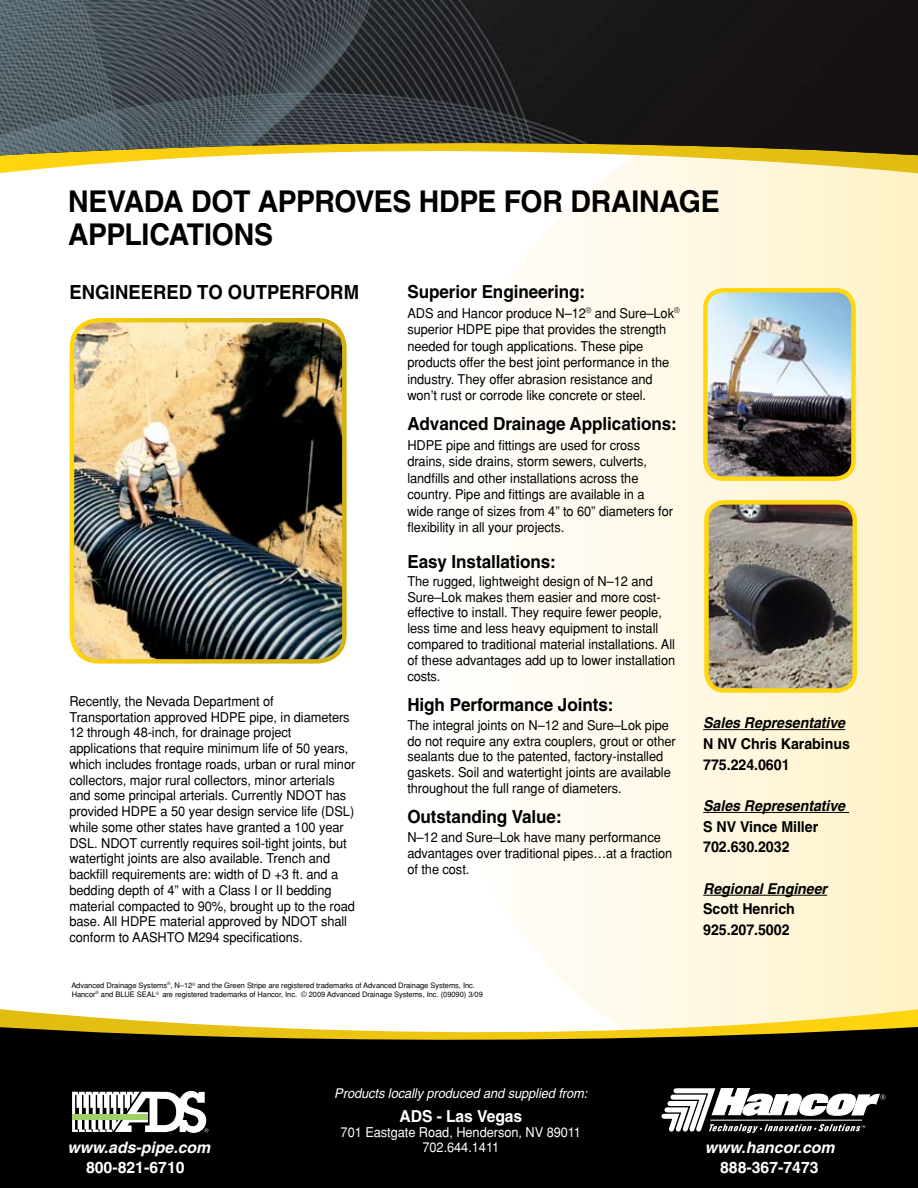
<style>
.page{position:relative;width:918px;height:1188px;background:#fff}
.page>*{position:absolute;margin:0;border:0;box-sizing:border-box;transform-origin:0 0}
.t1{font:700 30px "Helvetica";letter-spacing:-.01em;color:#000;scale:.95 1}
.t2{font:700 19.5px "Helvetica";color:#000;scale:.95 1}
.t3{font:700 18px "Helvetica";letter-spacing:-.005em;color:#000;scale:.95 1}
.t4{font:700 16.5px "Helvetica";letter-spacing:-.005em;color:#fff;scale:.95 1}
.t5{font:italic 700 15.9px "Helvetica";color:#fff}
.t6{font:700 15.9px "Helvetica";color:#fff}
.t7{font:700 15px/20.7px "Helvetica";letter-spacing:-.005em;color:#000;scale:.95 1}
.t8{font:italic 700 15px "Helvetica";letter-spacing:-.005em;color:#000;scale:.95 1}
.t9{font:13.5px/15.8px "Helvetica";letter-spacing:-.005em;color:#000;scale:.95 1}
.t10{font:13.5px/15px "Helvetica";letter-spacing:-.005em;color:#fff;text-align:center;scale:.95 1}
.t11{font:italic 13.5px "Helvetica";letter-spacing:-.005em;color:#fff;scale:.95 1}
.t12{font:7.5px/9px "Helvetica";letter-spacing:-.005em;color:#000}
</style>
<div class="page">
<svg style="left:544px;top:175px;width:374px;height:833px"></svg>
<svg style="left:0;top:156px;width:918px;height:19px"></svg>
<svg style="left:0;top:1008px;width:918px;height:18px"></svg>
<div style="left:0;top:1026px;width:918px;height:162px;background:#000"></div>
<svg style="left:661px;top:1088px;width:224px;height:45px"></svg>
<svg style="left:72px;top:1091px;width:136px;height:42px"></svg>
<img style="left:0;top:0;width:918px;height:156px">
<img style="left:705px;top:290px;width:148px;height:189px;border-radius:18px">
<div style="left:703px;top:288px;width:153px;height:193px;border:4px solid #ffd610;border-radius:18px"></div>
<img style="left:72px;top:320px;width:272px;height:341px;border-radius:27px">
<div style="left:70px;top:318px;width:277px;height:346px;border:4px solid #fff;border-radius:27px"></div>
<hr style="left:703px;top:729px;width:142px;height:1px;background:#000">
<hr style="left:703px;top:812px;width:146px;height:1px;background:#000">
<hr style="left:703px;top:895px;width:124px;height:1px;background:#000">
<img style="left:706px;top:502px;width:149px;height:186px">
<div style="left:704px;top:500px;width:153px;height:193px;border:4px solid #ffd610;border-radius:18px"></div>
<h1 class="t1" style="left:68px;top:184px;width:42px">Nevada</h1>
<h1 class="t1" style="left:191px;top:184px;width:91px">DOT app</h1>
<h1 class="t1" style="left:314px;top:184px;width:42px">roves</h1>
<h1 class="t1" style="left:419px;top:184px;width:222px">HDPE FOR draina</h1>
<h1 class="t1" style="left:679px;top:184px;width:41px">ge</h1>
<h1 class="t1" style="left:68px;top:217px;width:217px">APPLICATIONS</h1>
<h2 class="t2" style="left:69px;top:280px;width:55px">Enginee</h2>
<h2 class="t2" style="left:153px;top:280px;width:218px">red to Outperform</h2>
<h3 class="t3" style="left:407px;top:281px;width:189px">Superior Engineering:</h3>
<p class="t9" style="left:407px;top:305px;width:288px;line-height:16.5px">ADS and Hancor produce N–12<sup>®</sup> and Sure–Lok<sup>® </sup>superior HDPE pipe that provides the strength needed for tough applications. These pipe products offer the best joint performance in the industry. They offer abrasion resistance and won’t rust or corrode like concrete or steel.</p>
<h3 class="t3" style="left:407px;top:413px;width:285px">Advanced Drainage Applications:</h3>
<p class="t9" style="left:407px;top:437px;width:281px;line-height:16.5px">HDPE pipe and fittings are used for cross drains, side drains, storm sewers, culverts, landfills and other installations across the country. Pipe and fittings are available in a wide range of sizes from 4” to 60” diameters for flexibility in all your projects.</p>
<h3 class="t3" style="left:407px;top:550px;width:158px">Easy Installations:</h3>
<p class="t9" style="left:407px;top:573px;width:283px">The rugged, lightweight design of N–12 and Sure–Lok makes them easier and more cost&shy;effective to install. They require fewer people, less time and less heavy equipment to install compared to traditional material installations. All of these advantages add up to lower installation costs.</p>
<h3 class="t3" style="left:407px;top:694px;width:218px">High Performance Joints:</h3>
<p class="t9" style="left:407px;top:717px;width:284px">The integral joints on N–12 and Sure–Lok pipe do not require any extra couplers, grout or other sealants due to the patented, factory-installed gaskets. Soil and watertight joints are available throughout the full range of diameters.</p>
<h3 class="t3" style="left:407px;top:805px;width:164px">Outstanding Value:</h3>
<p class="t9" style="left:407px;top:829px;width:281px">N–12 and Sure–Lok have many performance advantages over traditional pipes…at a fraction of the cost.</p>
<p class="t9" style="left:69px;top:693px;width:302px">Recently, the Nevada Department of Transportation approved HDPE pipe, in diameters 12 through 48-inch, for drainage project applications that require minimum life of 50 years, which includes frontage roads, urban or rural minor collectors, major rural collectors, minor arterials and some principal arterials. Currently NDOT has provided HDPE a 50 year design service life (DSL) while some other states have granted a 100 year DSL. NDOT currently requires soil-tight joints, but watertight joints are also available. Trench and backfill requirements are: width of D +3 ft. and a bedding depth of 4” with a Class I or II bedding material compacted to 90%, brought up to the road base. All HDPE material approved by NDOT shall conform to AASHTO M294 specifications.</p>
<p class="t8" style="left:703px;top:714px;width:151px">Sales Representative</p>
<p class="t7" style="left:703px;top:733px;width:156px">N NV Chris Karabinus<br>775.224.0601</p>
<p class="t8" style="left:703px;top:797px;width:151px">Sales Representative</p>
<p class="t7" style="left:703px;top:816px;width:123px">S NV Vince Miller<br>702.630.2032</p>
<p class="t8" style="left:703px;top:879px;width:132px">Regional Engineer</p>
<p class="t7" style="left:703px;top:899px;width:98px">Scott Henrich<br>925.207.5002</p>
<p class="t12" style="left:71px;top:981px;width:413px">Advanced Drainage Systems<sup>®</sup>, N–12<sup>®</sup> and the Green Stripe are registered trademarks of Advanced Drainage Systems, Inc.<br>Hancor<sup>®</sup> and BLUE SEAL<sup>®</sup> are registered trademarks of Hancor, Inc. © 2009 Advanced Drainage Systems, Inc. (09090) 3/09</p>
<p class="t11" style="left:334px;top:1086px;width:268px">Products locally produced and supplied from:</p>
<p class="t4" style="left:400px;top:1106px;width:131px">ADS - Las Vegas</p>
<p class="t10" style="left:341px;top:1125px;width:255px">701 Eastgate Road, Henderson, NV 89011<br>702.644.1411</p>
<p class="t5" style="left:68px;top:1138px;width:148px">www.ads-pipe.com</p>
<p class="t5" style="left:705px;top:1138px;width:135px">www.hancor.com</p>
<p class="t6" style="left:86px;top:1158px;width:100px">800-821-6710</p>
<p class="t6" style="left:720px;top:1158px;width:100px">888-367-7473</p>
</div>
